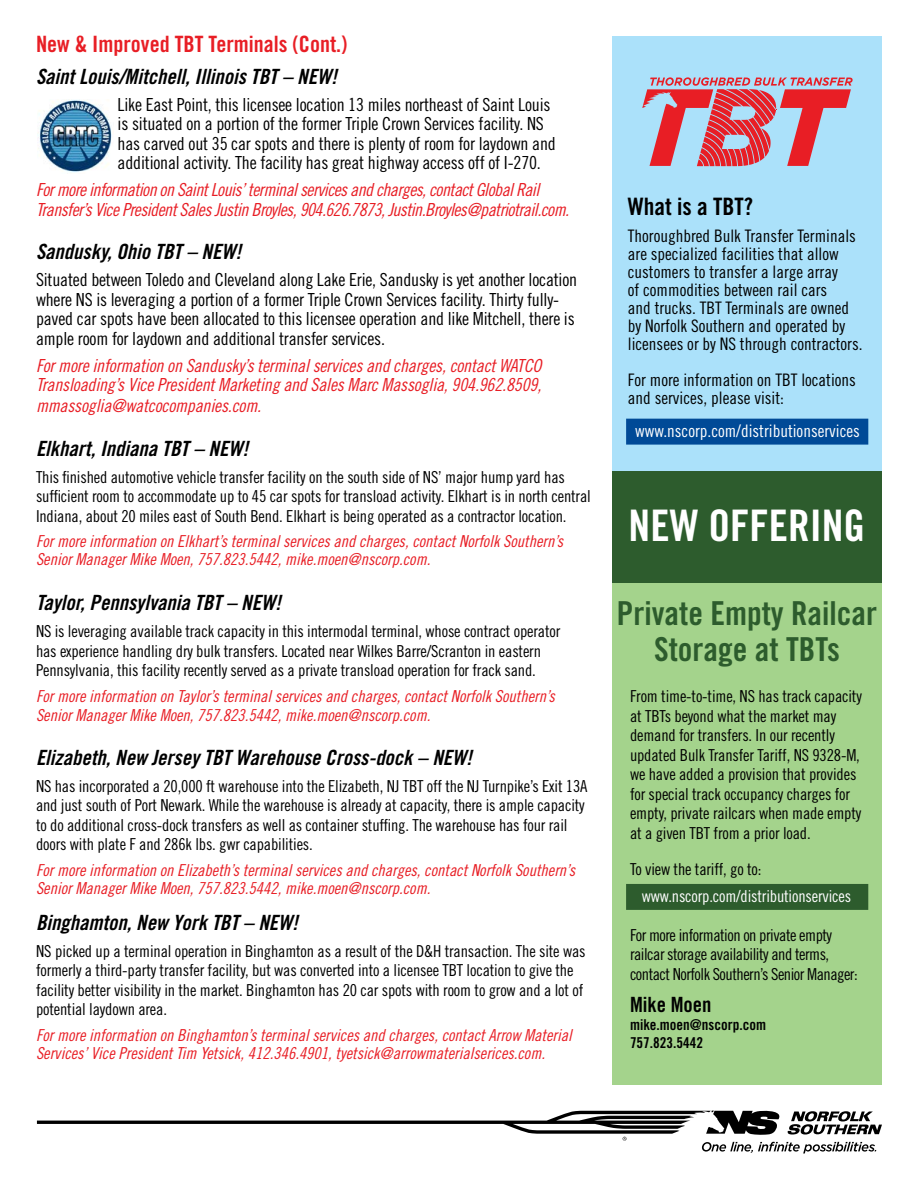
<style>
.page{position:relative;width:918px;height:1188px;background:#fff}
.page>*{position:absolute;margin:0;border:0;box-sizing:border-box;transform-origin:0 0}
.t1{font:43.5px "Trade Gothic LT Std Bd Cn 20";color:#fff}
.t2{font:33px/36px "Trade Gothic LT Std Bd Cn 20";color:#2d5c2d;text-align:center}
.t3{font:24px "Trade Gothic LT Std Bd Cn 20";color:#000}
.t4{font:22.5px "Trade Gothic LT Std Bd Cn 20";color:#e81e25}
.t5{font:21px "Trade Gothic LT Std Bd Cn 20 Obl";color:#000}
.t6{font:21px "Trade Gothic LT Std Bd Cn 20";color:#000}
.t7{font:18px/19.5px "Trade Gothic LT Std Cn 18";letter-spacing:-.01em;color:#000}
.t8{font:18px/20.2px "Trade Gothic LT Std Cn 18 Obl";letter-spacing:-.03em;color:#e81e25}
.t9{font:17.25px/18px "Trade Gothic LT Std Cn 18";color:#000}
.t10{font:17.25px "Trade Gothic LT Std Cn 18";color:#fff}
.t11{font:16.5px/19.5px "Trade Gothic LT Std Cn 18";letter-spacing:-.01em;color:#000}
.t12{font:16.5px/18px "Trade Gothic LT Std Cn 18 Obl";color:#e81e25}
.t13{font:16.5px/19.5px "Trade Gothic LT Std Cn 18";letter-spacing:-.03em;color:#000}
.t14{font:16.5px "Trade Gothic LT Std Cn 18";letter-spacing:-.01em;color:#fff}
.t15{font:15px/18px "Trade Gothic LT Std Bd Cn 20";color:#000}
</style>
<div class="page">
<svg style="left:37px;top:1110px;width:845px;height:43px"></svg>
<div style="left:612px;top:36px;width:270px;height:436px;background:#abe1fa"></div>
<div style="left:612px;top:531px;width:270px;height:554px;background:#a4d38c"></div>
<svg style="left:642px;top:77px;width:211px;height:89px"></svg>
<div style="left:626px;top:419px;width:242px;height:26px;background:#004a97"></div>
<img style="left:37px;top:100px;width:75px;height:73px">
<div style="left:612px;top:471px;width:270px;height:112px;background:#2d5c2d"></div>
<div style="left:626px;top:884px;width:242px;height:26px;background:#2d5c2d"></div>
<h3 class="t4" style="left:36px;top:31px;width:313px">New &amp; Improved TBT Terminals (Cont.)</h3>
<p class="t5" style="left:36px;top:64px;width:302px">Saint Louis/Mitchell, Illinois TBT – NEW!</p>
<p class="t7" style="left:118px;top:94px;width:440px">Like East Point, this licensee location 13 miles northeast of Saint Louis is situated on a portion of the former Triple Crown Services facility. NS has carved out 35 car spots and there is plenty of room for laydown and additional activity. The facility has great highway access off of I-270.</p>
<p class="t8" style="left:36px;top:180px;width:535px;line-height:19.5px">For more information on Saint Louis’ terminal services and charges, contact Global Rail<br>Transfer’s Vice President Sales Justin Broyles, 904.626.7873, Justin.Broyles@patriotrail.com.</p>
<p class="t5" style="left:36px;top:239px;width:207px">Sandusky, Ohio TBT – NEW!</p>
<p class="t7" style="left:36px;top:270px;width:543px">Situated between Toledo and Cleveland along Lake Erie, Sandusky is yet another location where NS is leveraging a portion of a former Triple Crown Services facility. Thirty fully&shy;paved car spots have been allocated to this licensee operation and like Mitchell, there is ample room for laydown and additional transfer services.</p>
<p class="t8" style="left:36px;top:356px;width:507px;text-align:justify">For more information on Sandusky’s terminal services and charges, contact WATCO Transloading’s Vice President Marketing and Sales Marc Massoglia, 904.962.8509, mmassoglia@watcocompanies.com.</p>
<p class="t5" style="left:36px;top:436px;width:214px">Elkhart, Indiana TBT – NEW!</p>
<p class="t11" style="left:36px;top:467px;width:556px">This finished automotive vehicle transfer facility on the south side of NS’ major hump yard has sufficient room to accommodate up to 45 car spots for transload activity. Elkhart is in north central<br>Indiana, about 20 miles east of South Bend. Elkhart is being operated as a contractor location.</p>
<p class="t12" style="left:36px;top:533px;width:529px">For more information on Elkhart’s terminal services and charges, contact Norfolk Southern’s<br>Senior Manager Mike Moen, 757.823.5442, mike.moen@nscorp.com.</p>
<p class="t5" style="left:36px;top:590px;width:246px">Taylor, Pennsylvania TBT – NEW!</p>
<p class="t11" style="left:36px;top:621px;width:526px">NS is leveraging available track capacity in this intermodal terminal, whose contract operator has experience handling dry bulk transfers. Located near Wilkes Barre/Scranton in eastern<br>Pennsylvania, this facility recently served as a private transload operation for frack sand.</p>
<p class="t12" style="left:36px;top:686px;width:521px;line-height:19.5px">For more information on Taylor’s terminal services and charges, contact Norfolk Southern’s<br>Senior Manager Mike Moen, 757.823.5442, mike.moen@nscorp.com.</p>
<p class="t5" style="left:36px;top:745px;width:438px">Elizabeth, New Jersey TBT Warehouse Cross-dock – NEW!</p>
<p class="t11" style="left:36px;top:776px;width:553px">NS has incorporated a 20,000 ft warehouse into the Elizabeth, NJ TBT off the NJ Turnpike’s Exit 13A and just south of Port Newark. While the warehouse is already at capacity, there is ample capacity to do additional cross-dock transfers as well as container stuffing. The warehouse has four rail doors with plate F and 286k lbs. gwr capabilities.</p>
<p class="t12" style="left:36px;top:861px;width:541px">For more information on Elizabeth’s terminal services and charges, contact Norfolk Southern’s<br>Senior Manager Mike Moen, 757.823.5442, mike.moen@nscorp.com.</p>
<p class="t5" style="left:36px;top:910px;width:264px">Binghamton, New York TBT – NEW!</p>
<p class="t11" style="left:36px;top:941px;width:551px">NS picked up a terminal operation in Binghamton as a result of the D&amp;H transaction. The site was formerly a third-party transfer facility, but was converted into a licensee TBT location to give the facility better visibility in the market. Binghamton has 20 car spots with room to grow and a lot of potential laydown area.</p>
<p class="t12" style="left:36px;top:1026px;width:537px">For more information on Binghamton’s terminal services and charges, contact Arrow Material<br>Services’ Vice President Tim Yetsick, 412.346.4901, tyetsick@arrowmaterialserices.com.</p>
<h3 class="t3" style="left:628px;top:192px;width:127px">What is a TBT?</h3>
<p class="t9" style="left:628px;top:227px;width:236px">Thoroughbred Bulk Transfer Terminals are specialized facilities that allow customers to transfer a large array<br>of commodities between rail cars<br>and trucks. TBT Terminals are owned by Norfolk Southern and operated by licensees or by NS through contractors.</p>
<p class="t9" style="left:628px;top:371px;width:230px">For more information on TBT locations and services, please visit:</p>
<p class="t10" style="left:635px;top:420px;width:226px">www.nscorp.com/distributionservices</p>
<h1 class="t1" style="left:629px;top:499px;width:238px">NEW OFFERING</h1>
<h2 class="t2" style="left:617px;top:595px;width:262px">Private Empty Railcar<br>Storage at TBTs</h2>
<p class="t11" style="left:630px;top:686px;width:233px">From time-to-time, NS has track capacity at TBTs beyond what the market may demand for transfers. In our recently updated Bulk Transfer Tariff, NS 9328-M, we have added a provision that provides for special track occupancy charges for empty, private railcars when made empty at a given TBT from a prior load.</p>
<p class="t11" style="left:630px;top:859px;width:133px">To view the tariff, go to:</p>
<p class="t14" style="left:642px;top:886px;width:211px">www.nscorp.com/distributionservices</p>
<p class="t13" style="left:630px;top:925px;width:229px">For more information on private empty railcar storage availability and terms, contact Norfolk Southern’s Senior Manager:</p>
<p class="t6" style="left:630px;top:992px;width:83px">Mike Moen</p>
<p class="t15" style="left:630px;top:1016px;width:138px">mike.moen@nscorp.com<br>757.823.5442</p>
</div>
